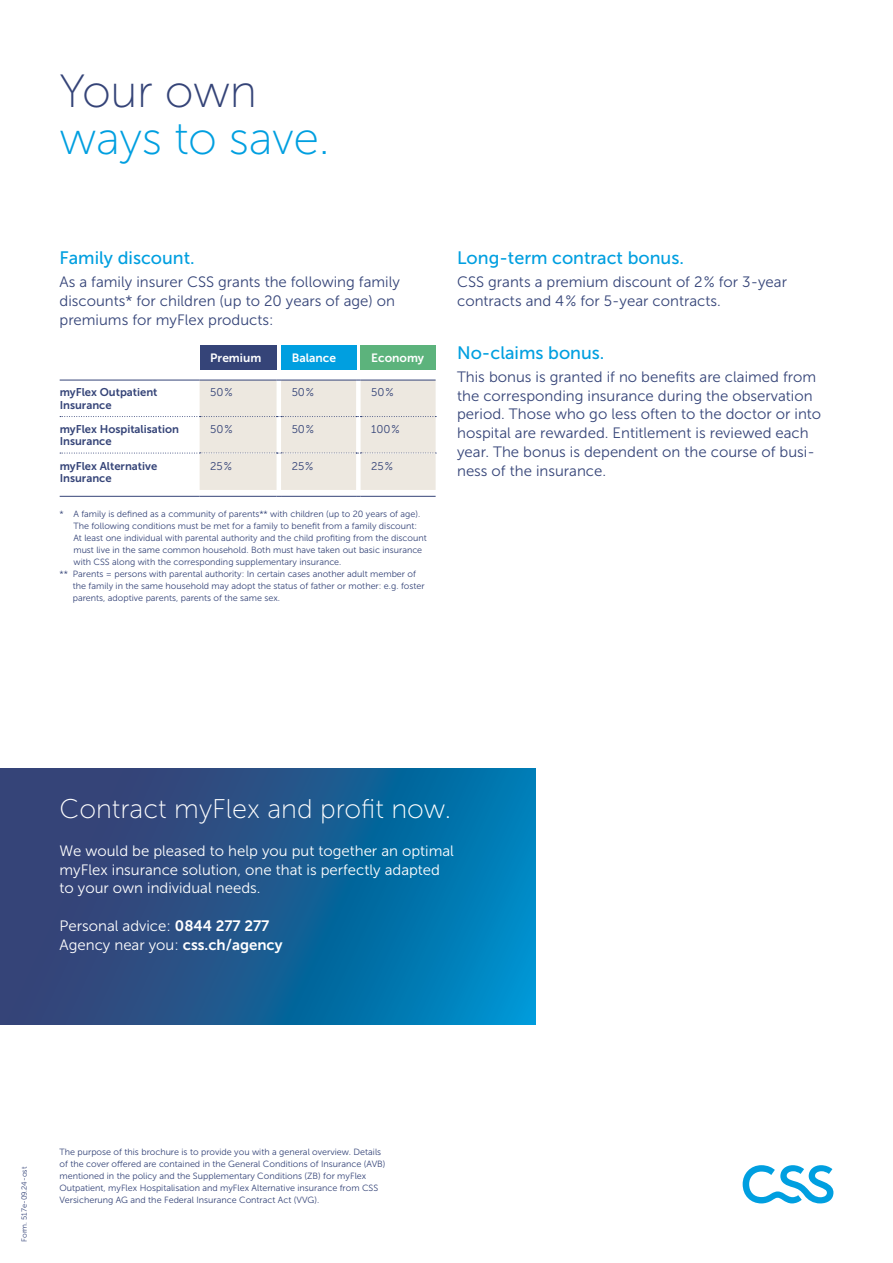
<style>
.page{position:relative;width:893px;height:1263px;background:#fff}
.page>*{position:absolute;margin:0;border:0;box-sizing:border-box;transform-origin:0 0}
.Headline_31pt{font:46.5px/47.2px "Museo Sans 100";letter-spacing:-.01em;color:#009fe0}
.Textkachel_innen___L{font:27px "Museo Sans 100";color:#fff}
.Zwischentitel_12pt{font:18px "Museo Sans 500";color:#009fe0}
.Fliesstext_10pt{font:15px/18.8px "Museo Sans 300";color:#354478}
.Textkachel_innen___F{font:15px/18.8px "Museo Sans 300";color:#fff}
.Tabelle_Kopfzeile_we{font:12px "Museo Sans 700";color:#fff}
.Tabelle_Text_7_5pt{font:11.25px/12.8px "Museo Sans 700";color:#354478}
.Tabelle_Text_7_5pt-2{font:11.25px "Museo Sans 300";color:#354478}
.Legende_6pt{font:9px/12px "Museo Sans 300";color:#354478}
.Form-Nummer{font:7.5px "Museo Sans 300";color:#354478}
.s1{color:#354478}
.s2{font-family:"Museo Sans 700"}
</style>
<div class="page">
<svg style="left:743px;top:1165px;width:90px;height:38px"></svg>
<div style="left:200px;top:345px;width:77px;height:25px;background:#354478"></div>
<div style="left:281px;top:345px;width:75px;height:25px;background:#009fe0"></div>
<div style="left:361px;top:345px;width:75px;height:25px;background:#5cb37c"></div>
<svg style="left:60px;top:380px;width:376px;height:110px"></svg>
<hr style="left:60px;top:496px;width:140px;height:1px;background:#354478">
<hr style="left:200px;top:496px;width:77px;height:1px;background:#354478">
<hr style="left:281px;top:496px;width:75px;height:1px;background:#354478">
<hr style="left:361px;top:496px;width:75px;height:1px;background:#354478">
<svg style="left:0;top:768px;width:535px;height:257px;background:#1a5d93"></svg>
<p class="Headline_31pt" style="left:60px;top:68px;width:272px"><span class="s1">Your own </span>ways to save.</p>
<p class="Zwischentitel_12pt" style="left:60px;top:248px;width:137px">Family discount.</p>
<p class="Fliesstext_10pt" style="left:60px;top:273px;width:342px">As a family insurer CSS grants the following family discounts* for children (up to 20 years of age) on premiums for myFlex products:</p>
<p class="Tabelle_Kopfzeile_we" style="left:210px;top:351px;width:53px">Premium</p>
<p class="Tabelle_Kopfzeile_we" style="left:292px;top:351px;width:46px">Balance</p>
<p class="Tabelle_Kopfzeile_we" style="left:371px;top:351px;width:55px">Economy</p>
<p class="Tabelle_Text_7_5pt" style="left:60px;top:386px;width:99px">myFlex Outpatient<br>Insurance</p>
<p class="Tabelle_Text_7_5pt-2" style="left:210px;top:386px;width:24px">50%</p>
<p class="Tabelle_Text_7_5pt-2" style="left:292px;top:386px;width:24px">50%</p>
<p class="Tabelle_Text_7_5pt-2" style="left:371px;top:386px;width:24px">50%</p>
<p class="Tabelle_Text_7_5pt" style="left:60px;top:422px;width:121px">myFlex Hospitalisation<br>Insurance</p>
<p class="Tabelle_Text_7_5pt-2" style="left:210px;top:423px;width:24px">50%</p>
<p class="Tabelle_Text_7_5pt-2" style="left:292px;top:423px;width:24px">50%</p>
<p class="Tabelle_Text_7_5pt-2" style="left:371px;top:423px;width:30px">100%</p>
<p class="Tabelle_Text_7_5pt" style="left:60px;top:459px;width:99px">myFlex Alternative<br>Insurance</p>
<p class="Tabelle_Text_7_5pt-2" style="left:210px;top:460px;width:23px">25%</p>
<p class="Tabelle_Text_7_5pt-2" style="left:292px;top:460px;width:23px">25%</p>
<p class="Tabelle_Text_7_5pt-2" style="left:371px;top:460px;width:23px">25%</p>
<p class="Legende_6pt" style="left:73px;top:508px;width:355px;text-indent:-14px">* A family is defined as a community of parents** with children (up to 20 years of age).<br>The following conditions must be met for a family to benefit from a family discount:<br>At least one individual with parental authority and the child profiting from the discount must live in the same common household. Both must have taken out basic insurance with CSS along with the corresponding supplementary insurance.</p>
<p class="Legende_6pt" style="left:73px;top:568px;width:353px;text-indent:-13px">** Parents = persons with parental authority: In certain cases another adult member of the family in the same household may adopt the status of father or mother: e.g. foster parents, adoptive parents, parents of the same sex.</p>
<p class="Zwischentitel_12pt" style="left:457px;top:248px;width:228px">Long-term contract bonus.</p>
<p class="Fliesstext_10pt" style="left:457px;top:273px;width:331px">CSS grants a premium discount of 2% for 3-year contracts and 4% for 5-year contracts.</p>
<p class="Zwischentitel_12pt" style="left:457px;top:343px;width:149px">No-claims bonus.</p>
<p class="Fliesstext_10pt" style="left:457px;top:367px;width:366px">This bonus is granted if no benefits are claimed from the corresponding insurance during the observation period. Those who go less often to the doctor or into hospital are rewarded. Entitlement is reviewed each year. The bonus is dependent on the course of busi&shy;ness of the insurance.</p>
<p class="Textkachel_innen___L" style="left:60px;top:795px;width:393px">Contract myFlex and profit now.</p>
<p class="Textkachel_innen___F" style="left:60px;top:841px;width:396px">We would be pleased to help you put together an optimal myFlex insurance solution, one that is perfectly adapted to your own individual needs.</p>
<p class="Textkachel_innen___F" style="left:60px;top:916px;width:211px">Personal advice: <span class="s2">0844 277 277</span></p>
<p class="Textkachel_innen___F" style="left:60px;top:935px;width:225px">Agency near you: <span class="s2">css.ch/agency</span></p>
<p class="Form-Nummer" style="left:20px;top:1242px;width:76px;rotate:-90deg">Form. 517e-09.24-ost</p>
<p class="Legende_6pt" style="left:60px;top:1146px;width:327px">The purpose of this brochure is to provide you with a general overview. Details of the cover offered are contained in the General Conditions of Insurance (AVB) mentioned in the policy and the Supplementary Conditions (ZB) for myFlex Outpatient, myFlex Hospitalisation and myFlex Alternative insurance from CSS Versicherung AG and the Federal Insurance Contract Act (VVG).</p>
</div>
